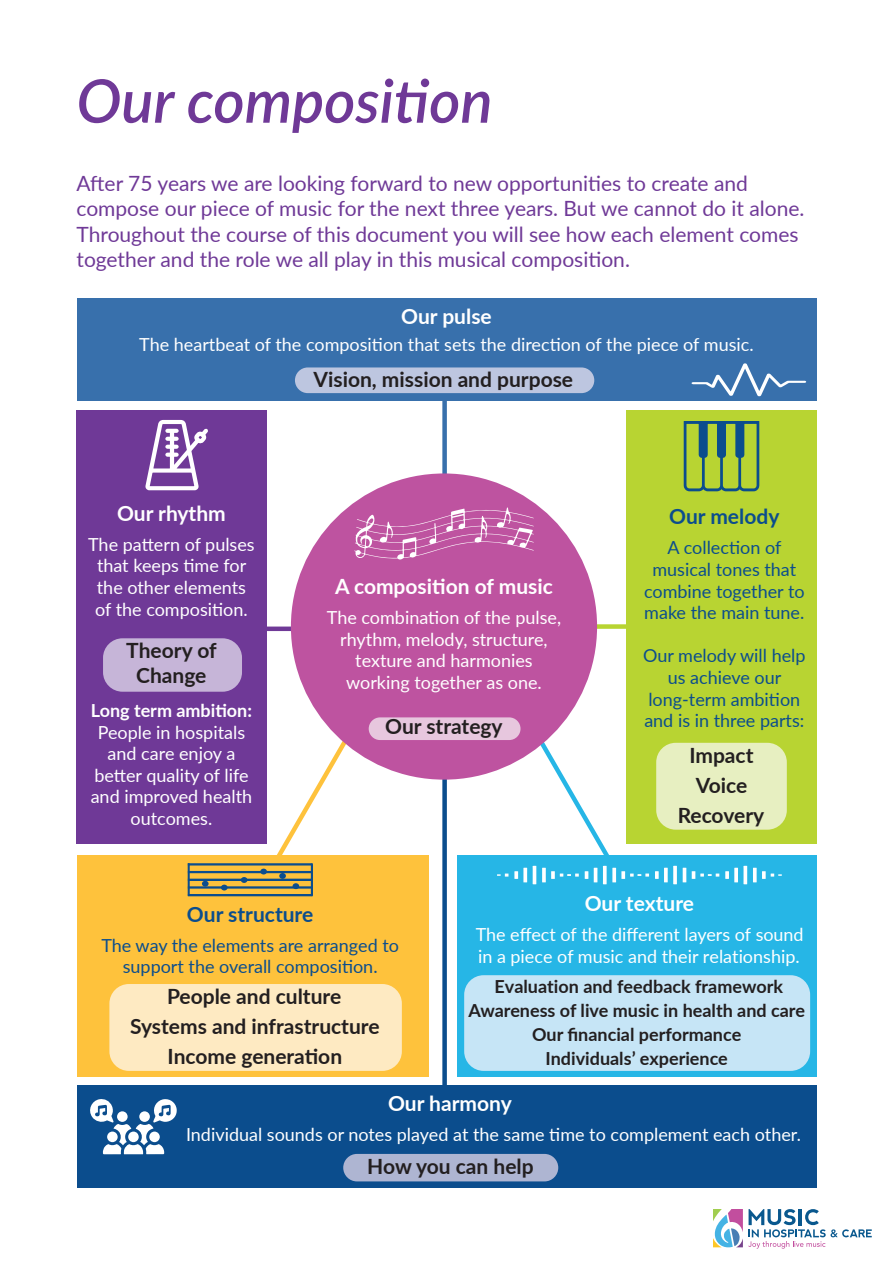
<style>
.page{position:relative;width:893px;height:1263px;background:#fff}
.page>*{position:absolute;margin:0;border:0;box-sizing:border-box;transform-origin:0 0}
.t1{font:italic 600 60px "Lato";color:#6f3997}
.t2{font:21px/25.2px "Lato";color:#6f3997}
.t3{font:700 21px/30px "Lato";color:#231f20;text-align:center}
.t4{font:700 21px "Lato";color:#fff}
.t5{font:700 21px "Lato";color:#0b4d8d}
.t6{font:18px/21.6px "Lato";color:#fff;text-align:center}
.t7{font:18px/21.6px "Lato";color:#0b4d8d;text-align:center}
.t8{font:700 18px/24px "Lato";color:#231f20;text-align:center}
.t9{font:700 18px "Lato";color:#fff}
</style>
<div class="page">
<div style="left:222px;top:626px;width:126px;height:5px;background:#6f3997"></div>
<div style="left:574px;top:624px;width:126px;height:5px;background:#b8d432"></div>
<div style="left:442px;top:386px;width:5px;height:127px;background:#3870ac"></div>
<div style="left:442px;top:766px;width:5px;height:327px;background:#0b4d8d"></div>
<div style="left:77px;top:298px;width:740px;height:103px;background:#3870ac"></div>
<div style="left:291px;top:473px;width:306px;height:307px;background:#be53a0;border-radius:50%"></div>
<div style="left:77px;top:1085px;width:740px;height:103px;background:#0b4d8d"></div>
<div style="left:77px;top:855px;width:351px;height:222px;background:#fec23c"></div>
<div style="left:457px;top:855px;width:360px;height:222px;background:#26b6e6"></div>
<div style="left:76px;top:410px;width:191px;height:433px;background:#6f3997"></div>
<div style="left:626px;top:410px;width:191px;height:433px;background:#b8d432"></div>
<svg style="left:713px;top:1209px;width:159px;height:39px"></svg>
<svg style="left:691px;top:363px;width:115px;height:33px"></svg>
<svg style="left:145px;top:420px;width:63px;height:70px"></svg>
<svg style="left:684px;top:421px;width:75px;height:70px"></svg>
<div style="left:188px;top:863px;width:125px;height:2px;border:2px solid #0b4d8d"></div>
<div style="left:188px;top:871px;width:125px;height:2px;border:2px solid #0b4d8d"></div>
<div style="left:188px;top:879px;width:125px;height:2px;border:2px solid #0b4d8d"></div>
<div style="left:188px;top:886px;width:125px;height:2px;border:2px solid #0b4d8d"></div>
<div style="left:188px;top:894px;width:125px;height:2px;border:2px solid #0b4d8d"></div>
<div style="left:311px;top:863px;width:2px;height:33px;border:2px solid #0b4d8d"></div>
<div style="left:188px;top:863px;width:2px;height:33px;border:2px solid #0b4d8d"></div>
<div style="left:202px;top:881px;width:7px;height:6px;background:#0b4d8d;border-radius:50%"></div>
<svg style="left:221px;top:885px;width:7px;height:5px"></svg>
<svg style="left:241px;top:877px;width:6px;height:6px"></svg>
<svg style="left:260px;top:719px;width:101px;height:170px"></svg>
<svg style="left:655px;top:866px;width:31px;height:18px"></svg>
<svg style="left:497px;top:716px;width:152px;height:168px"></svg>
<svg style="left:692px;top:871px;width:27px;height:8px"></svg>
<svg style="left:725px;top:866px;width:57px;height:18px"></svg>
<svg style="left:90px;top:1099px;width:87px;height:55px"></svg>
<div style="left:139px;top:1111px;width:11px;height:11px;background:#fff;border-radius:50%"></div>
<div style="left:128px;top:1131px;width:11px;height:11px;background:#fff;border-radius:50%"></div>
<div style="left:107px;top:1131px;width:11px;height:11px;background:#fff;border-radius:50%"></div>
<div style="left:149px;top:1131px;width:11px;height:11px;background:#fff;border-radius:50%"></div>
<div style="left:117px;top:1111px;width:11px;height:11px;background:#fff;border-radius:50%"></div>
<svg style="left:354px;top:507px;width:180px;height:53px"></svg>
<div style="left:369px;top:717px;width:151px;height:23px;background:#e7c7de;border-radius:11px"></div>
<div style="left:105px;top:640px;width:136px;height:50px;background:#c6b5d8;border-radius:18px"></div>
<div style="left:103px;top:638px;width:139px;height:54px;border:3px solid #c6b5d8;border-radius:18px"></div>
<div style="left:296px;top:369px;width:297px;height:23px;background:#bdc6e0;border-radius:11px"></div>
<div style="left:295px;top:367px;width:299px;height:26px;border:3px solid #bdc6e0;border-radius:11px"></div>
<div style="left:658px;top:744px;width:127px;height:84px;background:#e7efc1;border-radius:18px"></div>
<div style="left:656px;top:743px;width:131px;height:87px;border:3px solid #e7efc1;border-radius:18px"></div>
<div style="left:111px;top:985px;width:289px;height:84px;background:#feeac2;border-radius:18px"></div>
<div style="left:109px;top:984px;width:293px;height:87px;border:3px solid #feeac2;border-radius:18px"></div>
<div style="left:345px;top:1155px;width:212px;height:25px;background:#aeb5d2;border-radius:12px"></div>
<div style="left:343px;top:1154px;width:215px;height:27px;border:3px solid #aeb5d2;border-radius:12px"></div>
<div style="left:466px;top:977px;width:343px;height:92px;background:#c6e5f6;border-radius:18px"></div>
<div style="left:464px;top:975px;width:346px;height:96px;border:3px solid #c6e5f6;border-radius:18px"></div>
<h1 class="t1" style="left:77px;top:57px;width:418px">Our composi琀椀on</h1>
<p class="t2" style="left:77px;top:170px;width:729px">A昀琀er 75 years we are looking forward to new opportuni琀椀es to create and compose our piece of music for the next three years. But we cannot do it alone.<br>Throughout the course of this document you will see how each element comes together and the role we all play in this musical composi琀椀on.</p>
<p class="t4" style="left:401px;top:308px;width:92px">Our pulse</p>
<p class="t6" style="left:139px;top:333px;width:616px">The heartbeat of the composi琀椀on that sets the direc琀椀on of the piece of music.</p>
<p class="t4" style="left:117px;top:505px;width:110px">Our rhythm</p>
<p class="t6" style="left:88px;top:533px;width:168px">The pa琀琀ern of pulses that keeps 琀椀me for the other elements of the composi琀椀on.</p>
<p class="t3" style="left:126px;top:639px;width:92px;line-height:25.2px">Theory of<br>Change</p>
<p class="t9" style="left:91px;top:697px;width:163px">Long term ambi琀椀on:</p>
<p class="t6" style="left:91px;top:723px;width:163px">People in hospitals and care enjoy a<br>be琀琀er quality of life and improved health outcomes.</p>
<p class="t3" style="left:314px;top:364px;width:261px">Vision, mission and purpose</p>
<p class="t4" style="left:335px;top:571px;width:219px">A composi琀椀on of music</p>
<p class="t6" style="left:327px;top:606px;width:236px">The combina琀椀on of the pulse, rhythm, melody, structure, texture and harmonies working together as one.</p>
<p class="t3" style="left:385px;top:711px;width:119px">Our strategy</p>
<p class="t5" style="left:669px;top:509px;width:112px">Our melody</p>
<p class="t7" style="left:644px;top:536px;width:162px">A collec琀椀on of musical tones that combine together to make the main tune.</p>
<p class="t7" style="left:643px;top:647px;width:164px">Our melody will help us achieve our long-term ambi琀椀on and is in three parts:</p>
<p class="t3" style="left:678px;top:742px;width:88px">Impact<br>Voice<br>Recovery</p>
<p class="t5" style="left:187px;top:906px;width:128px">Our structure</p>
<p class="t7" style="left:101px;top:936px;width:299px">The way the elements are arranged to support the overall composi琀椀on.</p>
<p class="t3" style="left:130px;top:980px;width:251px">People and culture<br>Systems and infrastructure<br>Income genera琀椀on</p>
<p class="t4" style="left:585px;top:895px;width:111px">Our texture</p>
<p class="t6" style="left:476px;top:923px;width:329px;text-align:left">The e昀昀ect of the di昀昀erent layers of sound in a piece of music and their relationship.</p>
<p class="t8" style="left:468px;top:973px;width:338px">Evaluation and feedback framework<br>Awareness of live music in health and care<br>Our 昀椀nancial performance<br>Individuals’ experience</p>
<p class="t4" style="left:388px;top:1087px;width:125px">Our harmony</p>
<p class="t6" style="left:186px;top:1122px;width:616px">Individual sounds or notes played at the same 琀椀me to complement each other.</p>
<p class="t3" style="left:367px;top:1150px;width:168px">How you can help</p>
</div>
